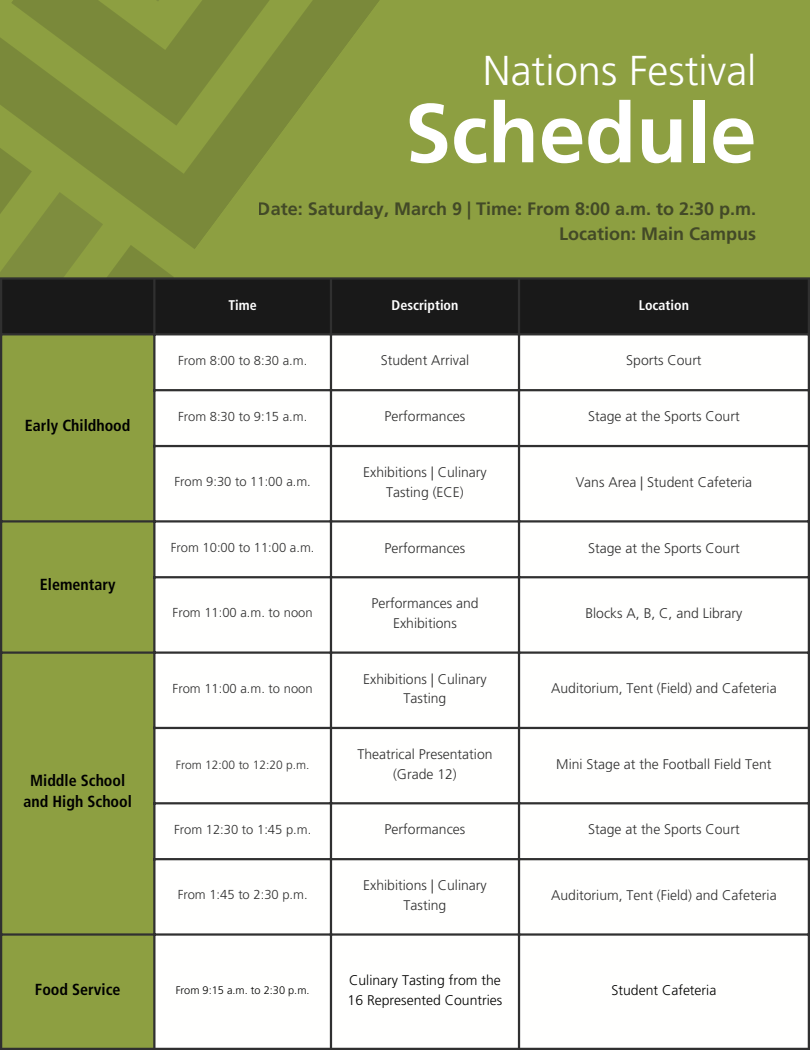
<style>
.page{position:relative;width:810px;height:1050px;background:#8d9f41}
.page>*{position:absolute;margin:0;border:0;box-sizing:border-box;transform-origin:0 0}
.t1{font:700 83.3px "Frutiger LT Std";color:#fff}
.t2{font:300 41.7px "Frutiger LT Std";color:#fff}
.t3{font:700 18px/24.8px "Frutiger LT Std";color:#191919;text-align:right}
.t4{font:700 condensed 16px/21.8px "Frutiger LT Std";color:#000;text-align:center}
.t5{font:300 14px/19.5px "Frutiger LT Std";color:#303030;text-align:center}
.t6{font:300 14px/19.5px "Frutiger LT Std";color:#000}
.t7{font:700 condensed 14px "Frutiger LT Std";color:#fff}
.t8{font:300 13px "Frutiger LT Std";color:#303030}
.t9{font:300 12px "Frutiger LT Std";color:#303030}
.t10{font:300 11px "Frutiger LT Std";color:#000}
</style>
<div class="page">
<svg style="left:0;top:0;width:380px;height:249px"></svg>
<svg style="left:103px;top:245px;width:71px;height:32px"></svg>
<svg style="left:11px;top:0;width:352px;height:126px;fill:#7a893a"></svg>
<svg style="left:64px;top:0;width:228px;height:2px"></svg>
<svg style="left:0;top:139px;width:103px;height:138px"></svg>
<div style="left:2px;top:280px;width:806px;height:53px;background:#191919"></div>
<div style="left:155px;top:335px;width:653px;height:713px;background:#fffffe"></div>
<hr style="left:0;top:280px;width:2px;height:768px;background:#303030">
<hr style="left:153px;top:280px;width:2px;height:768px;background:#303030">
<hr style="left:330px;top:280px;width:2px;height:768px;background:#303030">
<hr style="left:518px;top:280px;width:2px;height:768px;background:#303030">
<hr style="left:808px;top:280px;width:2px;height:768px;background:#303030">
<hr style="left:0;top:277px;width:810px;height:3px;background:#303030">
<hr style="left:0;top:333px;width:810px;height:2px;background:#303030">
<hr style="left:153px;top:389px;width:657px;height:2px;background:#303030">
<hr style="left:153px;top:445px;width:657px;height:2px;background:#303030">
<hr style="left:0;top:520px;width:810px;height:3px;background:#303030">
<hr style="left:153px;top:576px;width:657px;height:2px;background:#303030">
<hr style="left:0;top:651px;width:810px;height:3px;background:#303030">
<hr style="left:153px;top:727px;width:657px;height:2px;background:#303030">
<hr style="left:153px;top:802px;width:657px;height:2px;background:#303030">
<hr style="left:153px;top:858px;width:657px;height:2px;background:#303030">
<hr style="left:0;top:933px;width:810px;height:3px;background:#303030">
<hr style="left:0;top:1048px;width:810px;height:2px;background:#303030">
<p class="t2" style="left:483px;top:54px;width:275px">Nations Festival</p>
<p class="t1" style="left:405px;top:100px;width:353px">Schedule</p>
<p class="t3" style="left:258px;top:198px;width:500px">Date: Saturday, March 9 | Time: From 8:00 a.m. to 2:30 p.m.<br>Location: Main Campus</p>
<p class="t7" style="left:229px;top:299px;width:30px">Time</p>
<h2 class="t7" style="left:392px;top:299px;width:68px">Description</h2>
<h1 class="t7" style="left:639px;top:299px;width:52px">Location</h1>
<p class="t4" style="left:25px;top:417px;width:107px">Early Childhood</p>
<p class="t4" style="left:40px;top:575px;width:77px">Elementary</p>
<p class="t4" style="left:23px;top:771px;width:110px">Middle School and High School</p>
<p class="t8" style="left:178px;top:355px;width:131px">From 8:00 to 8:30 a.m.</p>
<p class="t5" style="left:381px;top:352px;width:90px">Student Arrival</p>
<p class="t5" style="left:626px;top:352px;width:77px">Sports Court</p>
<p class="t8" style="left:178px;top:411px;width:131px">From 8:30 to 9:15 a.m.</p>
<p class="t5" style="left:385px;top:408px;width:82px">Performances</p>
<p class="t5" style="left:588px;top:408px;width:153px">Stage at the Sports Court</p>
<p class="t8" style="left:174px;top:476px;width:138px">From 9:30 to 11:00 a.m.</p>
<p class="t5" style="left:363px;top:464px;width:125px">Exhibitions | Culinary<br>Tasting (ECE)</p>
<p class="t5" style="left:576px;top:474px;width:178px">Vans Area | Student Cafeteria</p>
<p class="t8" style="left:171px;top:542px;width:145px">From 10:00 to 11:00 a.m.</p>
<p class="t5" style="left:385px;top:539px;width:82px">Performances</p>
<p class="t5" style="left:588px;top:539px;width:153px">Stage at the Sports Court</p>
<p class="t8" style="left:173px;top:608px;width:142px">From 11:00 a.m. to noon</p>
<p class="t5" style="left:371px;top:595px;width:109px">Performances and<br>Exhibitions</p>
<p class="t5" style="left:585px;top:605px;width:159px">Blocks A, B, C, and Library</p>
<p class="t8" style="left:173px;top:683px;width:142px">From 11:00 a.m. to noon</p>
<p class="t5" style="left:363px;top:670px;width:125px">Exhibitions | Culinary<br>Tasting</p>
<p class="t5" style="left:551px;top:680px;width:227px">Auditorium, Tent (Field) and Cafeteria</p>
<p class="t9" style="left:176px;top:760px;width:135px">From 12:00 to 12:20 p.m.</p>
<p class="t5" style="left:357px;top:746px;width:137px">Theatrical Presentation</p>
<p class="t5" style="left:393px;top:765px;width:65px">(Grade 12)</p>
<p class="t5" style="left:556px;top:756px;width:217px">Mini Stage at the Football Field Tent</p>
<p class="t8" style="left:174px;top:824px;width:139px">From 12:30 to 1:45 p.m.</p>
<p class="t5" style="left:385px;top:821px;width:82px">Performances</p>
<p class="t5" style="left:588px;top:821px;width:153px">Stage at the Sports Court</p>
<p class="t8" style="left:178px;top:890px;width:132px">From 1:45 to 2:30 p.m.</p>
<p class="t5" style="left:363px;top:877px;width:125px">Exhibitions | Culinary<br>Tasting</p>
<p class="t5" style="left:551px;top:887px;width:227px">Auditorium, Tent (Field) and Cafeteria</p>
<p class="t4" style="left:35px;top:980px;width:87px">Food Service</p>
<p class="t10" style="left:176px;top:986px;width:135px">From 9:15 a.m. to 2:30 p.m.</p>
<p class="t6" style="left:348px;top:972px;width:156px">Culinary Tasting from the<br>16 Represented Countries</p>
<p class="t6" style="left:611px;top:982px;width:106px">Student Cafeteria</p>
</div>
